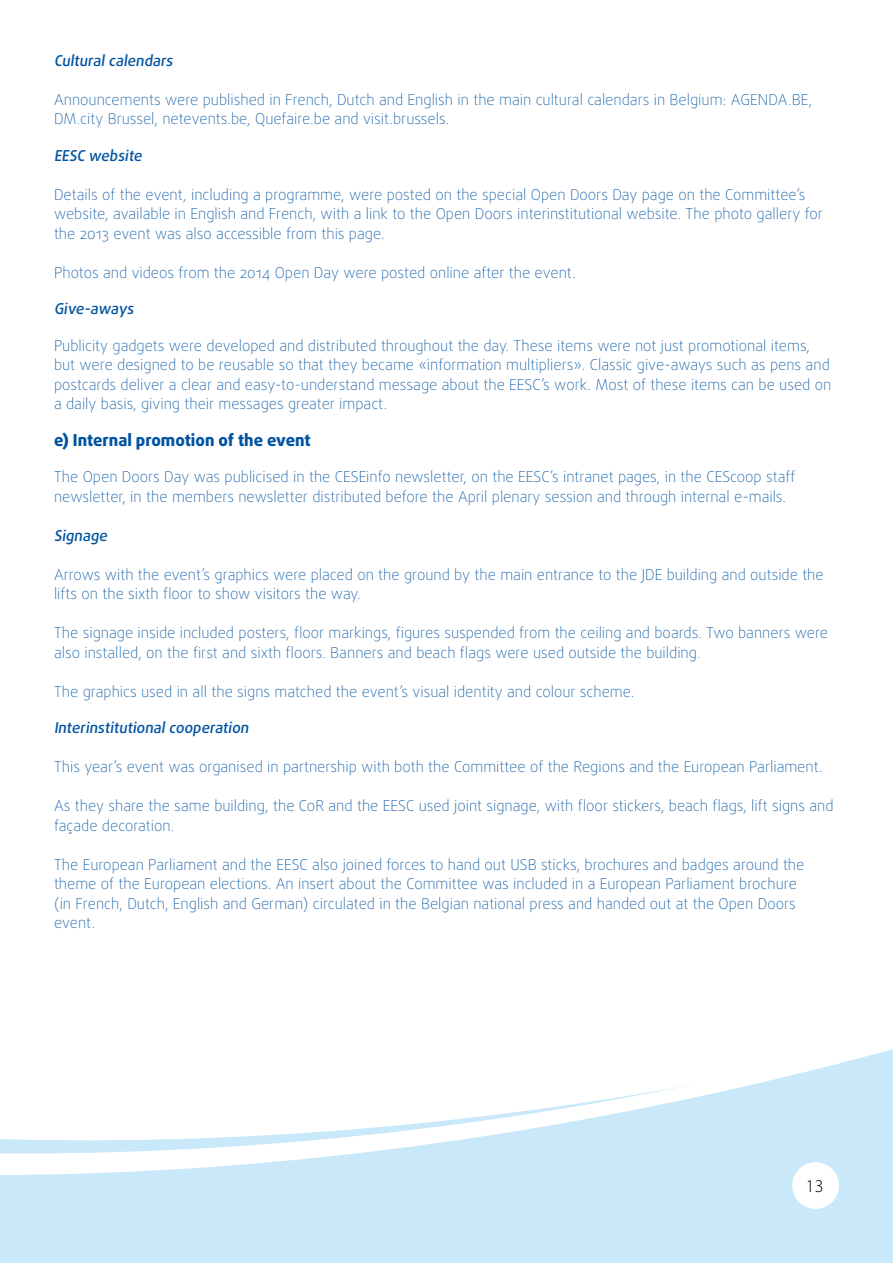
<style>
.page{position:relative;width:893px;height:1263px;background:#fff}
.page>*{position:absolute;margin:0;border:0;box-sizing:border-box;transform-origin:0 0}
.t1{font:300 18px "Myriad Pro";color:#000}
.t2{font:800 16.5px "Daxline Pro";color:#0053a1}
.t3{font:100 15px/19.5px "Daxline Pro";color:#0053a1}
.t4{font:500 15px "Daxline Pro";color:#0053a1}
</style>
<div class="page">
<svg style="left:0;top:1049px;width:893px;height:214px;fill:#c9e9fb"></svg>
<div style="left:792px;top:1162px;width:47px;height:47px;background:#fff;border-radius:50%"></div>
<p class="t4" style="left:54px;top:50px;width:123px">Cultural calendars</p>
<p class="t3" style="left:54px;top:90px;width:760px">Announcements were published in French, Dutch and English in the main cultural calendars in Belgium: AGENDA.BE,<br>DM.city Brussel, netevents.be, Quefaire.be and visit.brussels.</p>
<p class="t4" style="left:54px;top:145px;width:92px">EESC website</p>
<p class="t3" style="left:54px;top:185px;width:770px">Details of the event, including a programme, were posted on the special Open Doors Day page on the Committee’s website, available in English and French, with a link to the Open Doors interinstitutional website. The photo gallery for the 2013 event was also accessible from this page.</p>
<p class="t3" style="left:54px;top:263px;width:523px">Photos and videos from the 2014 Open Day were posted online after the event.</p>
<p class="t4" style="left:54px;top:299px;width:84px">Give-aways</p>
<p class="t3" style="left:54px;top:336px;width:779px">Publicity gadgets were developed and distributed throughout the day. These items were not just promotional items, but were designed to be reusable so that they became «information multipliers». Classic give-aways such as pens and postcards deliver a clear and easy-to-understand message about the EESC’s work. Most of these items can be used on a daily basis, giving their messages greater impact.</p>
<p class="t2" style="left:54px;top:429px;width:258px">e) Internal promotion of the event</p>
<p class="t3" style="left:54px;top:467px;width:743px">The Open Doors Day was publicised in the CESEinfo newsletter, on the EESC’s intranet pages, in the CEScoop staff newsletter, in the members newsletter distributed before the April plenary session and through internal e-mails.</p>
<p class="t4" style="left:54px;top:525px;width:58px">Signage</p>
<p class="t3" style="left:54px;top:565px;width:771px">Arrows with the event’s graphics were placed on the ground by the main entrance to the JDE building and outside the lifts on the sixth floor to show visitors the way.</p>
<p class="t3" style="left:54px;top:623px;width:776px">The signage inside included posters, floor markings, figures suspended from the ceiling and boards. Two banners were also installed, on the first and sixth floors. Banners and beach flags were used outside the building.</p>
<p class="t3" style="left:54px;top:682px;width:582px">The graphics used in all the signs matched the event’s visual identity and colour scheme.</p>
<p class="t4" style="left:54px;top:718px;width:199px">Interinstitutional cooperation</p>
<p class="t3" style="left:54px;top:757px;width:770px">This year’s event was organised in partnership with both the Committee of the Regions and the European Parliament.</p>
<p class="t3" style="left:54px;top:796px;width:781px">As they share the same building, the CoR and the EESC used joint signage, with floor stickers, beach flags, lift signs and façade decoration.</p>
<p class="t3" style="left:54px;top:855px;width:752px">The European Parliament and the EESC also joined forces to hand out USB sticks, brochures and badges around the theme of the European elections. An insert about the Committee was included in a European Parliament brochure (in French, Dutch, English and German) circulated in the Belgian national press and handed out at the Open Doors event.</p>
<p class="t1" style="left:806px;top:1176px;width:19px">13</p>
</div>
